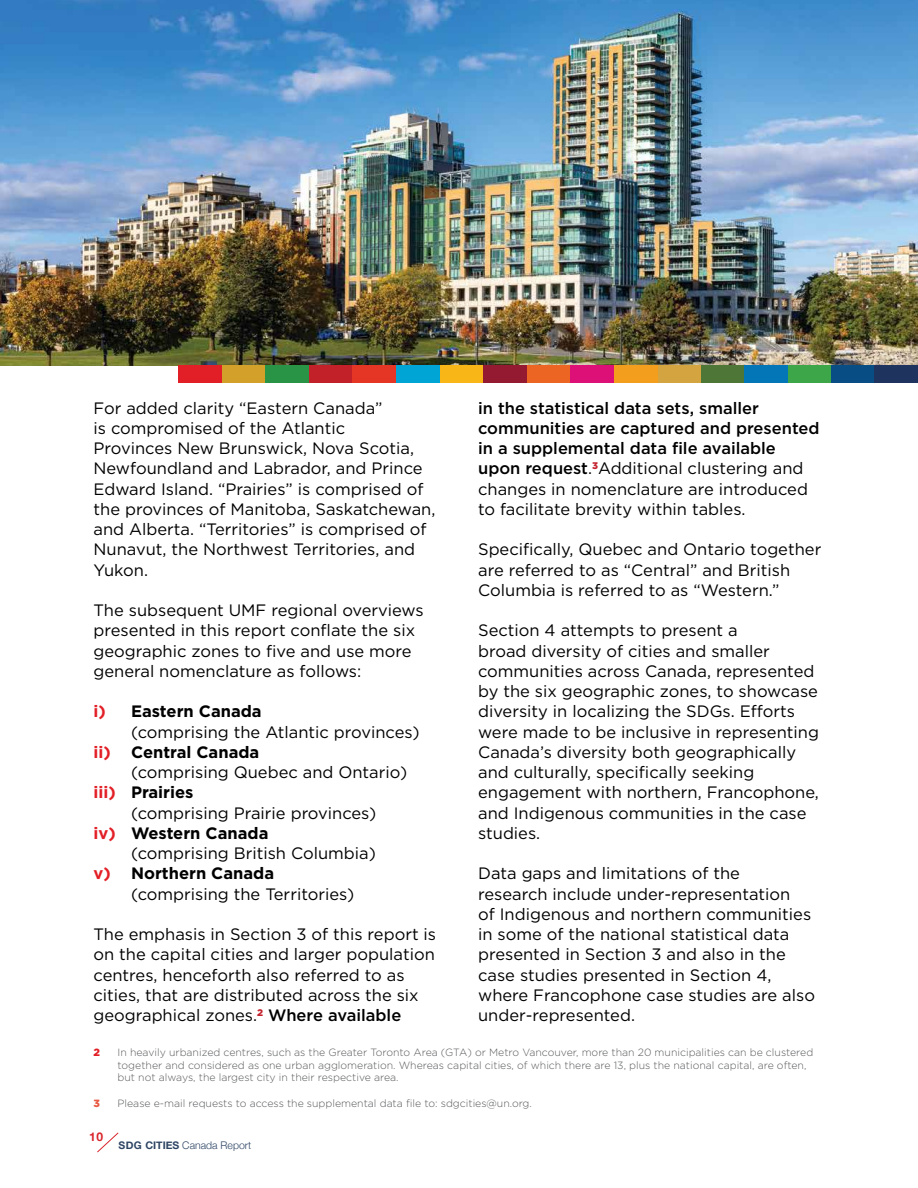
<style>
.page{position:relative;width:918px;height:1188px;background:#fff}
.page>*{position:absolute;margin:0;border:0;box-sizing:border-box;transform-origin:0 0}
.t1{font:16.5px/20.2px "Gotham";color:#000}
.t2{font:500 16.5px/20.2px "Gotham";color:#000}
.t3{font:700 16.5px "Gotham";color:#000}
.t4{font:700 12px "Helvetica Neue";color:#d9272d}
.t5{font:300 10.5px/12.6px "Gotham";color:#58595b}
.t6{font:300 10.5px "Helvetica Neue";color:#2e4564}
.t7{font:900 10.5px "Gotham";color:#e21f26}
.t8{font:900 10.5px "Gotham";color:#e75941}
.s1{font-weight:400}
.s2{color:#e21f26}
.s3{font-weight:500}
.s4{font-weight:700}
</style>
<div class="page">
<svg style="left:97px;top:1132px;width:22px;height:21px"></svg>
<img style="left:0;top:0;width:918px;height:366px">
<div style="left:178px;top:366px;width:44px;height:17px;background:#e21f26"></div>
<div style="left:222px;top:366px;width:43px;height:17px;background:#d3a12a"></div>
<div style="left:265px;top:366px;width:44px;height:17px;background:#2a9446"></div>
<div style="left:309px;top:366px;width:44px;height:17px;background:#c2212a"></div>
<div style="left:353px;top:366px;width:43px;height:17px;background:#e53525"></div>
<div style="left:396px;top:366px;width:44px;height:17px;background:#00a5d6"></div>
<div style="left:440px;top:366px;width:43px;height:17px;background:#f8b717"></div>
<div style="left:483px;top:366px;width:44px;height:17px;background:#941a31"></div>
<div style="left:527px;top:366px;width:44px;height:17px;background:#ec6523"></div>
<div style="left:571px;top:366px;width:43px;height:17px;background:#dd1078"></div>
<div style="left:614px;top:366px;width:44px;height:17px;background:#f49e1e"></div>
<div style="left:658px;top:366px;width:43px;height:17px;background:#d4a440"></div>
<div style="left:701px;top:366px;width:44px;height:17px;background:#4d7637"></div>
<div style="left:744px;top:366px;width:44px;height:17px;background:#0276b7"></div>
<div style="left:788px;top:366px;width:44px;height:17px;background:#3da648"></div>
<div style="left:831px;top:366px;width:43px;height:17px;background:#084d84"></div>
<div style="left:874px;top:366px;width:44px;height:17px;background:#1e335e"></div>
<p class="t2" style="left:478px;top:397px;width:343px">in the statistical data sets, smaller communities are captured and presented in a supplemental data file available upon request<span class="s1">.</span><sup>3</sup><span class="s1">Additional clustering and changes in nomenclature are introduced to facilitate brevity within tables.</span></p>
<p class="t1" style="left:478px;top:539px;width:345px">Specifically, Quebec and Ontario together are referred to as “Central” and British<br>Columbia is referred to as “Western.”</p>
<p class="t1" style="left:478px;top:620px;width:342px">Section 4 attempts to present a<br>broad diversity of cities and smaller communities across Canada, represented by the six geographic zones, to showcase diversity in localizing the SDGs. Efforts were made to be inclusive in representing Canada’s diversity both geographically and culturally, specifically seeking engagement with northern, Francophone, and Indigenous communities in the case studies.</p>
<p class="t1" style="left:478px;top:863px;width:338px">Data gaps and limitations of the<br>research include under-representation<br>of Indigenous and northern communities in some of the national statistical data presented in Section 3 and also in the case studies presented in Section 4, where Francophone case studies are also under-represented.</p>
<p class="t1" style="left:94px;top:397px;width:343px">For added clarity “Eastern Canada”<br>is compromised of the Atlantic<br>Provinces New Brunswick, Nova Scotia, Newfoundland and Labrador, and Prince Edward Island. “Prairies” is comprised of the provinces of Manitoba, Saskatchewan, and Alberta. “Territories” is comprised of Nunavut, the Northwest Territories, and Yukon.</p>
<p class="t1" style="left:94px;top:600px;width:332px">The subsequent UMF regional overviews presented in this report conflate the six geographic zones to five and use more general nomenclature as follows:</p>
<p class="t3" style="left:94px;top:701px;width:170px"><span class="s2">i)</span> Eastern Canada</p>
<p class="t1" style="left:131px;top:721px;width:290px">(comprising the Atlantic provinces)</p>
<p class="t3" style="left:94px;top:741px;width:167px"><span class="s2">ii)</span> Central Canada</p>
<p class="t1" style="left:131px;top:762px;width:278px">(comprising Quebec and Ontario)</p>
<p class="t3" style="left:94px;top:782px;width:102px"><span class="s2">iii)</span> Prairies</p>
<p class="t1" style="left:131px;top:802px;width:247px">(comprising Prairie provinces)</p>
<p class="t3" style="left:94px;top:822px;width:176px"><span class="s2">iv)</span> Western Canada</p>
<p class="t1" style="left:131px;top:843px;width:246px">(comprising British Columbia)</p>
<p class="t3" style="left:94px;top:863px;width:182px"><span class="s2">v)</span> Northern Canada</p>
<p class="t1" style="left:131px;top:883px;width:225px">(comprising the Territories)</p>
<p class="t1" style="left:94px;top:924px;width:344px">The emphasis in Section 3 of this report is on the capital cities and larger population centres, henceforth also referred to as cities, that are distributed across the six geographical zones.<sup>2</sup> <span class="s3">Where available</span></p>
<p class="t7" style="left:94px;top:1045px;width:8px">2</p>
<p class="t5" style="left:118px;top:1046px;width:697px">In heavily urbanized centres, such as the Greater Toronto Area (GTA) or Metro Vancouver, more than 20 municipalities can be clustered together and considered as one urban agglomeration. Whereas capital cities, of which there are 13, plus the national capital, are often, but not always, the largest city in their respective area.</p>
<p class="t8" style="left:94px;top:1096px;width:8px">3</p>
<p class="t5" style="left:118px;top:1096px;width:416px">Please e-mail requests to access the supplemental data file to: sdgcities@un.org.</p>
<p class="t4" style="left:89px;top:1128px;width:15px">10</p>
<p class="t6" style="left:118px;top:1137px;width:135px"><span class="s4">SDG CITIES</span> Canada Report</p>
</div>
